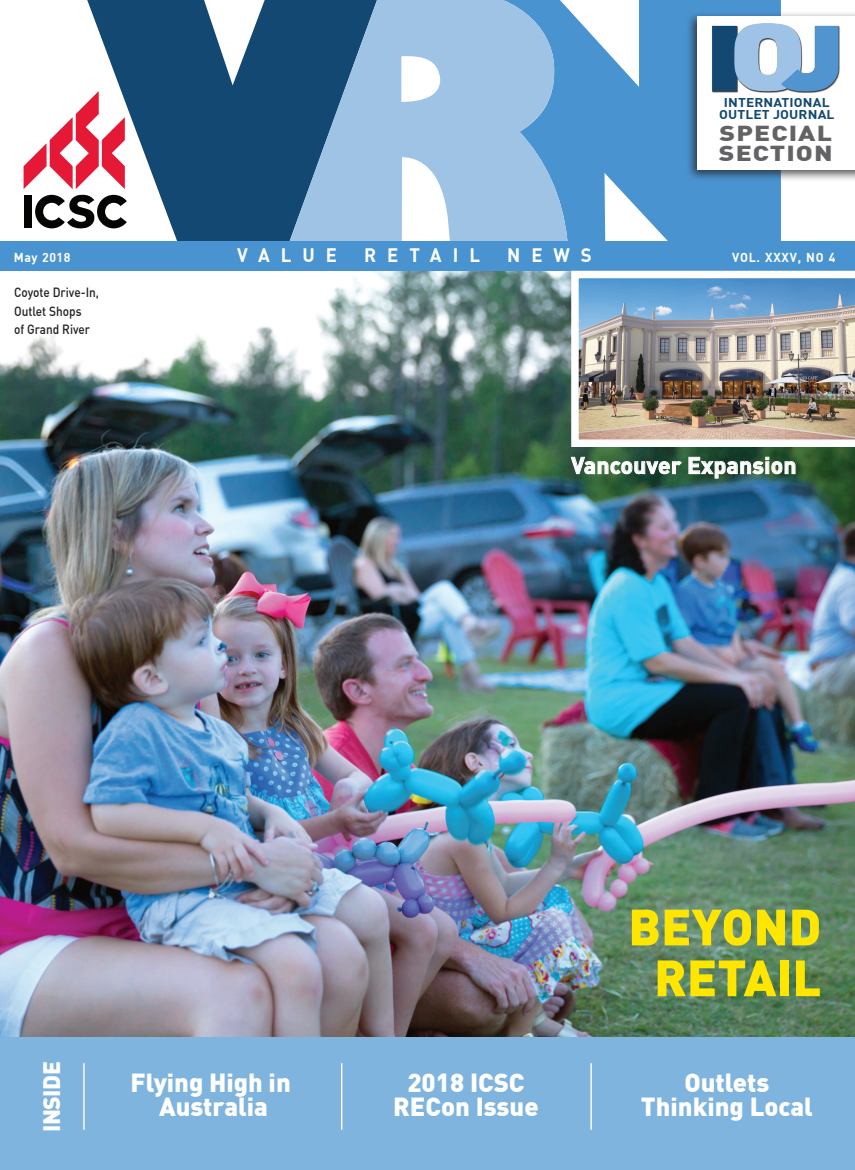
<style>
.page{position:relative;width:855px;height:1170px;background:#fff}
.page>*{position:absolute;margin:0;border:0;box-sizing:border-box;transform-origin:0 0}
.t1{font:900 50.12px/50.9px "DINCE";color:#ffe601;text-align:center}
.t2{font:900 25.62px/23.8px "DINCE";color:#fff;text-align:center}
.t3{font:900 23.38px "DINCE";letter-spacing:-.02em;color:#fff}
.t4{font:700 23px "DINCE";letter-spacing:.01em;color:#fff}
.t5{font:900 21.25px/20px "DINCE";letter-spacing:.04em;color:#636366;scale:1.25 1}
.t6{font:700 19.12px "DINCE";letter-spacing:.595em;color:#fff}
.t7{font:500 13.12px/18.1px "DINCE";color:#231f20;scale:.9 1}
.t8{font:700 12.75px "DINCE";letter-spacing:.065em;color:#fff}
.t9{font:700 12.75px "DINCE";letter-spacing:.045em;color:#fff}
.t10{font:700 12.5px/12.1px "DINCE";letter-spacing:.01em;color:#124871;text-align:center;scale:1.1 1}
</style>
<div class="page">
<svg style="left:87px;top:0;width:203px;height:241px;fill:#124871"></svg>
<svg style="left:568px;top:0;width:213px;height:241px;fill:#4994d0"></svg>
<svg style="left:290px;top:0;width:278px;height:241px;background:#88b0d3"></svg>
<img style="left:0;top:271px;width:855px;height:766px">
<div style="left:0;top:1037px;width:855px;height:133px;background:#7fb4de"></div>
<svg style="left:570px;top:456px;width:112px;height:19px;background:#5d7e67"></svg>
<svg style="left:688px;top:457px;width:108px;height:22px;background:#577663"></svg>
<div style="left:0;top:241px;width:855px;height:30px;background:#4994d0"></div>
<hr style="left:341px;top:1063px;width:1px;height:67px;background:#fff">
<hr style="left:590px;top:1063px;width:2px;height:67px;background:#fff">
<img style="left:571px;top:271px;width:284px;height:176px">
<svg style="left:24px;top:91px;width:101px;height:98px"></svg>
<div style="left:24px;top:195px;width:8px;height:33px;background:#040503"></div>
<svg style="left:35px;top:195px;width:92px;height:33px"></svg>
<div style="left:685px;top:11px;width:170px;height:171px;background:#231f20;opacity:.75"></div>
<div style="left:698px;top:16px;width:157px;height:154px;background:#fff"></div>
<img style="left:712px;top:23px;width:128px;height:70px">
<hr style="left:83px;top:1063px;width:2px;height:67px;background:#fff">
<p class="t10" style="left:719px;top:96px;width:106px">INTERNATIONAL<br>OUTLET JOURNAL</p>
<p class="t5" style="left:719px;top:122px;width:93px">SPECIAL<br>SECTION</p>
<p class="t9" style="left:14px;top:249px;width:58px">May 2018</p>
<p class="t6" style="left:237px;top:242px;width:101px">VALUE</p>
<p class="t6" style="left:364px;top:242px;width:117px">RETAIL</p>
<p class="t6" style="left:507px;top:242px;width:86px">NEWS</p>
<p class="t8" style="left:732px;top:249px;width:105px">VOL. XXXV, NO 4</p>
<p class="t7" style="left:14px;top:283px;width:96px">Coyote Drive-In,<br>Outlet Shops<br>of Grand River</p>
<p class="t4" style="left:571px;top:450px;width:227px">Vancouver Expansion</p>
<p class="t3" style="left:36px;top:1132px;width:72px;rotate:-90deg">INSIDE</p>
<h1 class="t1" style="left:628px;top:899px;width:195px">BEYOND<br>RETAIL</h1>
<p class="t2" style="left:131px;top:1069px;width:162px">Flying High in<br>Australia</p>
<p class="t2" style="left:393px;top:1069px;width:147px">2018 ICSC<br>RECon Issue</p>
<p class="t2" style="left:641px;top:1069px;width:174px">Outlets<br>Thinking Local</p>
</div>
